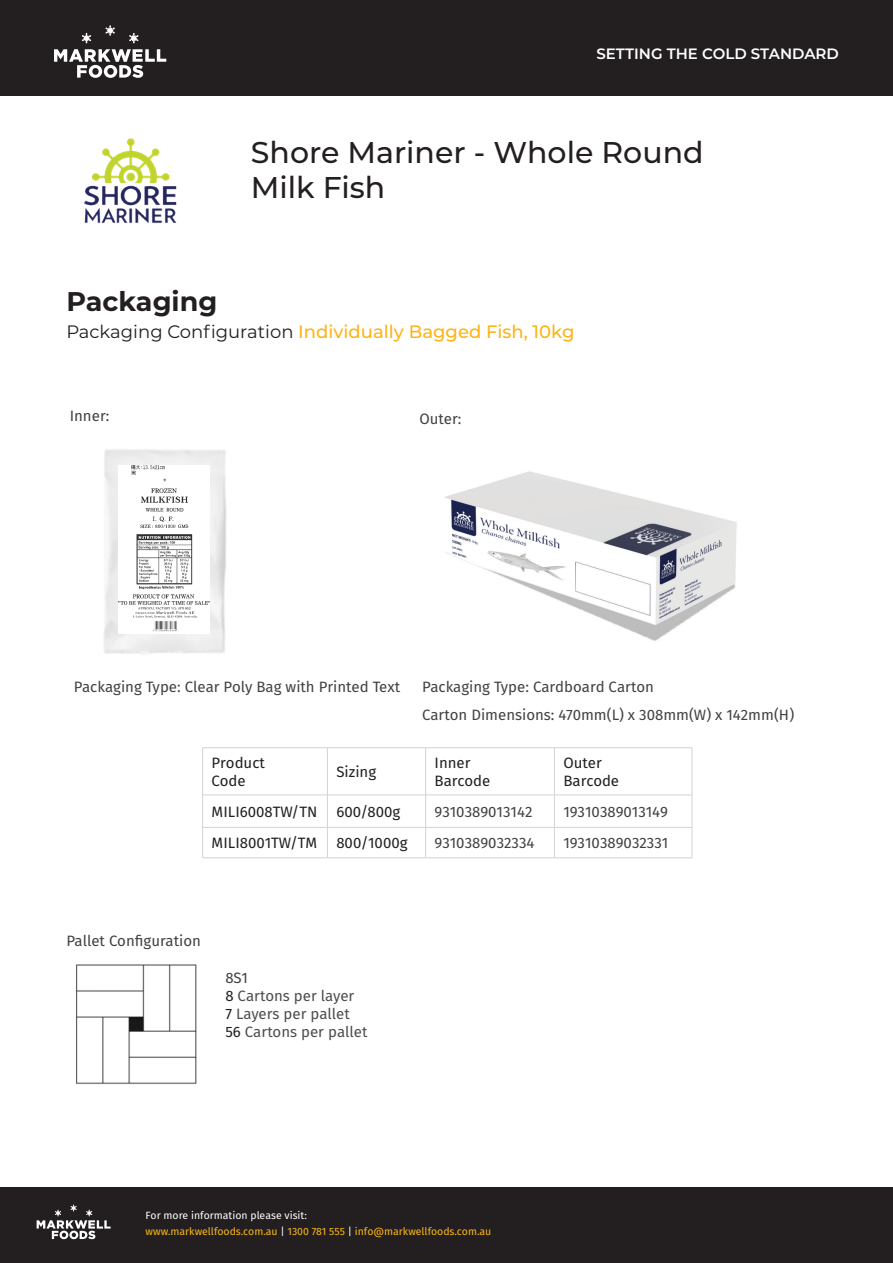
<style>
.page{position:relative;width:893px;height:1263px;background:#fff}
.page>*{position:absolute;margin:0;border:0;box-sizing:border-box;transform-origin:0 0}
.t1{font:500 30px/34.5px "Montserrat";color:#231f20}
.t2{font:700 27px "Montserrat";color:#231f20}
.t3{font:500 18px "Montserrat";color:#fdb415}
.t4{font:15px "Fira Sans";color:#414142}
.t5{font:15px "Fira Sans";color:#231f20}
.t6{font:15px/18px "Fira Sans";color:#4d4d4f}
.t7{font:600 15px "Montserrat";color:#fff}
.t8{font:10.5px/16.5px "Fira Sans";color:#fdb713}
.s1{font-weight:400;color:#231f20}
.s2{color:#414142}
.s3{color:#231f20}
.s4{color:#fff}
</style>
<div class="page">
<div style="left:0;top:1187px;width:893px;height:76px;background:#231f20"></div>
<svg style="left:37px;top:1204px;width:74px;height:35px"></svg>
<div style="left:0;top:0;width:893px;height:95px;background:#231f20"></div>
<svg style="left:54px;top:49px;width:112px;height:29px"></svg>
<svg style="left:82px;top:33px;width:9px;height:10px"></svg>
<svg style="left:106px;top:25px;width:9px;height:11px"></svg>
<svg style="left:129px;top:33px;width:9px;height:10px"></svg>
<img style="left:84px;top:138px;width:93px;height:85px">
<img style="left:76px;top:964px;width:121px;height:120px">
<hr style="left:202px;top:747px;width:125px;height:1px;background:#d1d3d4">
<hr style="left:202px;top:748px;width:1px;height:47px;background:#d1d3d4">
<hr style="left:327px;top:747px;width:99px;height:1px;background:#d1d3d4">
<hr style="left:327px;top:748px;width:1px;height:47px;background:#d1d3d4">
<hr style="left:426px;top:747px;width:128px;height:1px;background:#d1d3d4">
<hr style="left:425px;top:748px;width:1px;height:47px;background:#d1d3d4">
<hr style="left:554px;top:747px;width:138px;height:1px;background:#d1d3d4">
<hr style="left:554px;top:748px;width:1px;height:47px;background:#d1d3d4">
<hr style="left:692px;top:748px;width:1px;height:47px;background:#d1d3d4">
<hr style="left:202px;top:795px;width:125px;height:1px;background:#d1d3d4">
<hr style="left:202px;top:795px;width:1px;height:32px;background:#d1d3d4">
<hr style="left:327px;top:795px;width:99px;height:1px;background:#d1d3d4">
<hr style="left:327px;top:795px;width:1px;height:32px;background:#d1d3d4">
<hr style="left:426px;top:795px;width:128px;height:1px;background:#d1d3d4">
<hr style="left:425px;top:795px;width:1px;height:32px;background:#d1d3d4">
<hr style="left:554px;top:795px;width:138px;height:1px;background:#d1d3d4">
<hr style="left:554px;top:795px;width:1px;height:32px;background:#d1d3d4">
<hr style="left:692px;top:795px;width:1px;height:32px;background:#d1d3d4">
<hr style="left:202px;top:827px;width:125px;height:1px;background:#d1d3d4">
<hr style="left:202px;top:827px;width:1px;height:31px;background:#d1d3d4">
<hr style="left:327px;top:827px;width:99px;height:1px;background:#d1d3d4">
<hr style="left:327px;top:827px;width:1px;height:31px;background:#d1d3d4">
<hr style="left:426px;top:827px;width:128px;height:1px;background:#d1d3d4">
<hr style="left:425px;top:827px;width:1px;height:31px;background:#d1d3d4">
<hr style="left:554px;top:827px;width:138px;height:1px;background:#d1d3d4">
<hr style="left:554px;top:827px;width:1px;height:31px;background:#d1d3d4">
<hr style="left:692px;top:827px;width:1px;height:31px;background:#d1d3d4">
<hr style="left:202px;top:857px;width:125px;height:1px;background:#d1d3d4">
<hr style="left:327px;top:857px;width:99px;height:1px;background:#d1d3d4">
<hr style="left:426px;top:857px;width:128px;height:1px;background:#d1d3d4">
<hr style="left:554px;top:857px;width:138px;height:1px;background:#d1d3d4">
<img style="left:104px;top:449px;width:123px;height:205px">
<img style="left:119px;top:466px;width:91px;height:167px">
<img style="left:444px;top:471px;width:293px;height:170px">
<p class="t7" style="left:596px;top:43px;width:244px">SETTING THE COLD STANDARD</p>
<p class="t2" style="left:66px;top:282px;width:153px">Packaging</p>
<p class="t1" style="left:251px;top:134px;width:454px">Shore Mariner - Whole Round<br>Milk Fish</p>
<p class="t3" style="left:66px;top:319px;width:510px"><span class="s1">Packaging Configuration</span> Individually Bagged Fish, 10kg</p>
<p class="t4" style="left:70px;top:406px;width:41px">Inner:</p>
<p class="t4" style="left:419px;top:408px;width:44px">Outer:</p>
<p class="t4" style="left:74px;top:676px;width:328px">Packaging Type: Clear Poly Bag with Printed Text</p>
<p class="t5" style="left:212px;top:752px;width:55px">Product</p>
<p class="t5" style="left:212px;top:770px;width:36px">Code</p>
<p class="t5" style="left:336px;top:761px;width:41px">Sizing</p>
<p class="t4" style="left:422px;top:676px;width:233px">Packaging Type: Cardboard Carton</p>
<p class="t4" style="left:422px;top:704px;width:374px">Carton Dimensions: 470mm(L) x 308mm(W) x 142mm(H)</p>
<p class="t5" style="left:435px;top:752px;width:38px">Inner</p>
<p class="t5" style="left:435px;top:770px;width:57px">Barcode</p>
<p class="t5" style="left:563px;top:752px;width:40px">Outer</p>
<p class="t5" style="left:563px;top:770px;width:57px">Barcode</p>
<p class="t5" style="left:212px;top:801px;width:107px">MILI6008TW/TN</p>
<p class="t5" style="left:336px;top:801px;width:65px">600/800g</p>
<p class="t4" style="left:435px;top:801px;width:99px">9310389013142</p>
<p class="t4" style="left:563px;top:801px;width:106px">19310389013149</p>
<p class="t5" style="left:212px;top:832px;width:107px">MILI8001TW/TM</p>
<p class="t5" style="left:336px;top:832px;width:73px">800/1000g</p>
<p class="t4" style="left:435px;top:832px;width:101px">9310389032334</p>
<p class="t4" style="left:563px;top:832px;width:106px">19310389032331</p>
<p class="t4" style="left:66px;top:930px;width:136px">Pallet Configuration</p>
<p class="t6" style="left:225px;top:968px;width:144px"><span class="s2">8S1<br></span><span class="s3">8</span> Cartons per layer<br><span class="s3">7</span> Layers per pallet<br><span class="s3">56</span> Cartons per pallet</p>
<p class="t8" style="left:146px;top:1206px;width:347px"><span class="s4">For more information please visit:<br></span>www.markwellfoods.com.au <span class="s4">|</span> 1300 781 555 <span class="s4">|</span> info@markwellfoods.com.au</p>
</div>
